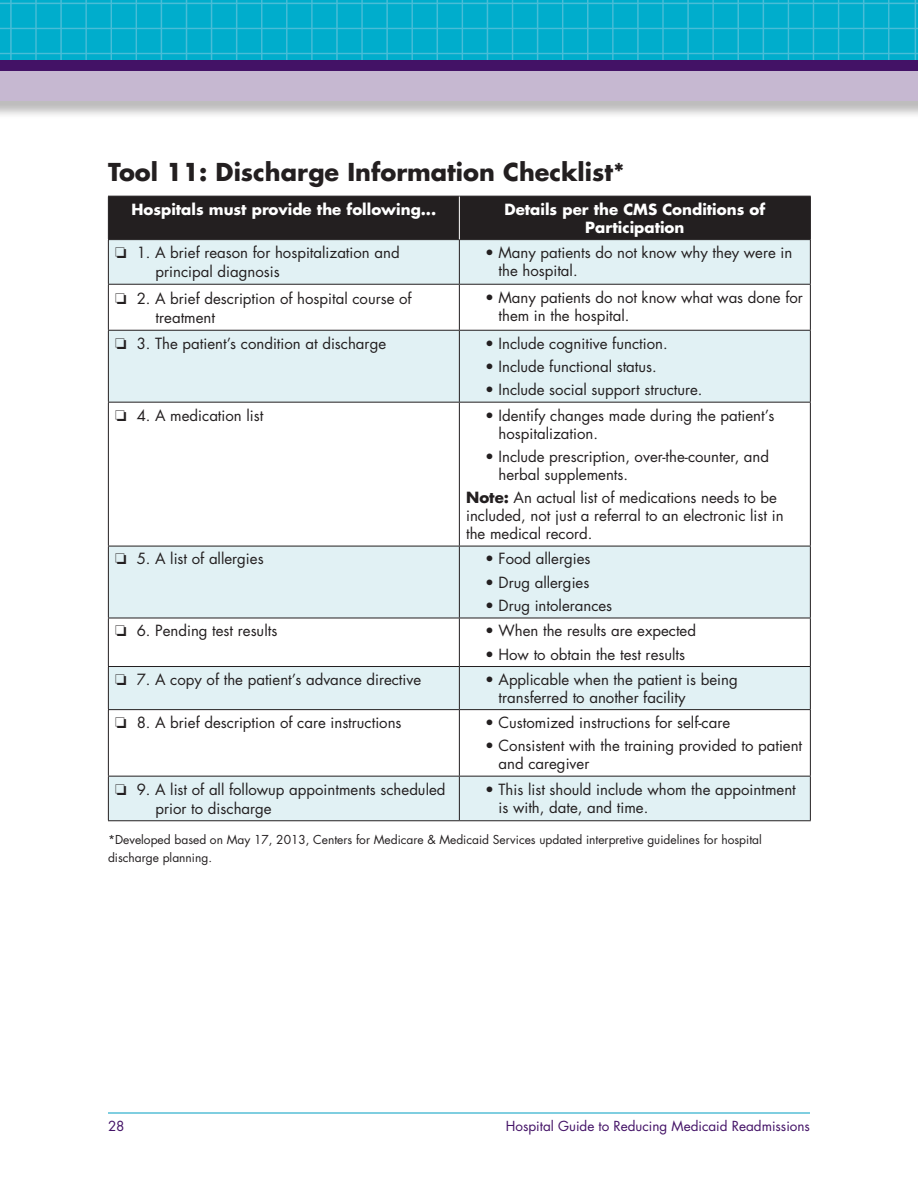
<style>
.page{position:relative;width:918px;height:1188px;background:#fff}
.page>*{position:absolute;margin:0;border:0;box-sizing:border-box;transform-origin:0 0}
.Head_level_2{font:700 24px "Futura";color:#231f20}
.Chart_text{font:15px/18px "Futura";color:#231f20}
.Chart_text-2{font:700 15px/18px "Futura";color:#fff;text-align:center}
.t1{font:13.5px "Futura";color:#431266}
.Chart_text-3{font:12px/18px "Futura";color:#231f20}
.s1{font-weight:700}
</style>
<div class="page">
<hr style="left:108px;top:1113px;width:702px;height:1px;background:#009fc3">
<img style="left:0;top:0;width:910px;height:60px">
<svg style="left:910px;top:0;width:8px;height:60px"></svg>
<svg style="left:0;top:100px;width:918px;height:15px;background:#cfcdcf"></svg>
<div style="left:0;top:70px;width:918px;height:30px;background:#c6b8d1"></div>
<div style="left:0;top:60px;width:918px;height:11px;background:#431266"></div>
<div style="left:109px;top:197px;width:701px;height:42px;background:#231f20"></div>
<svg style="left:109px;top:240px;width:701px;height:580px"></svg>
<hr style="left:108px;top:240px;width:1px;height:44px;background:#231f20">
<hr style="left:459px;top:240px;width:1px;height:44px;background:#231f20">
<hr style="left:810px;top:240px;width:1px;height:44px;background:#231f20">
<hr style="left:108px;top:284px;width:351px;height:1px;background:#231f20">
<hr style="left:108px;top:285px;width:1px;height:45px;background:#231f20">
<hr style="left:459px;top:284px;width:352px;height:1px;background:#231f20">
<hr style="left:459px;top:285px;width:1px;height:45px;background:#231f20">
<hr style="left:810px;top:285px;width:1px;height:45px;background:#231f20">
<hr style="left:108px;top:330px;width:351px;height:1px;background:#231f20">
<hr style="left:108px;top:331px;width:1px;height:71px;background:#231f20">
<hr style="left:459px;top:330px;width:352px;height:1px;background:#231f20">
<hr style="left:459px;top:331px;width:1px;height:71px;background:#231f20">
<hr style="left:810px;top:331px;width:1px;height:71px;background:#231f20">
<hr style="left:108px;top:402px;width:351px;height:1px;background:#231f20">
<hr style="left:108px;top:403px;width:1px;height:143px;background:#231f20">
<hr style="left:459px;top:402px;width:352px;height:1px;background:#231f20">
<hr style="left:459px;top:403px;width:1px;height:143px;background:#231f20">
<hr style="left:810px;top:403px;width:1px;height:143px;background:#231f20">
<hr style="left:108px;top:546px;width:351px;height:1px;background:#231f20">
<hr style="left:108px;top:546px;width:1px;height:72px;background:#231f20">
<hr style="left:459px;top:546px;width:352px;height:1px;background:#231f20">
<hr style="left:459px;top:546px;width:1px;height:72px;background:#231f20">
<hr style="left:810px;top:546px;width:1px;height:72px;background:#231f20">
<hr style="left:108px;top:618px;width:351px;height:1px;background:#231f20">
<hr style="left:108px;top:618px;width:1px;height:48px;background:#231f20">
<hr style="left:459px;top:618px;width:352px;height:1px;background:#231f20">
<hr style="left:459px;top:618px;width:1px;height:48px;background:#231f20">
<hr style="left:810px;top:618px;width:1px;height:48px;background:#231f20">
<hr style="left:108px;top:666px;width:351px;height:1px;background:#231f20">
<hr style="left:108px;top:667px;width:1px;height:42px;background:#231f20">
<hr style="left:459px;top:666px;width:352px;height:1px;background:#231f20">
<hr style="left:459px;top:667px;width:1px;height:42px;background:#231f20">
<hr style="left:810px;top:667px;width:1px;height:42px;background:#231f20">
<hr style="left:108px;top:709px;width:351px;height:1px;background:#231f20">
<hr style="left:108px;top:710px;width:1px;height:66px;background:#231f20">
<hr style="left:459px;top:709px;width:352px;height:1px;background:#231f20">
<hr style="left:459px;top:710px;width:1px;height:66px;background:#231f20">
<hr style="left:810px;top:710px;width:1px;height:66px;background:#231f20">
<hr style="left:108px;top:776px;width:351px;height:1px;background:#231f20">
<hr style="left:108px;top:777px;width:1px;height:43px;background:#231f20">
<hr style="left:459px;top:776px;width:352px;height:1px;background:#231f20">
<hr style="left:459px;top:777px;width:1px;height:43px;background:#231f20">
<hr style="left:810px;top:777px;width:1px;height:43px;background:#231f20">
<hr style="left:108px;top:820px;width:351px;height:1px;background:#231f20">
<hr style="left:459px;top:820px;width:352px;height:1px;background:#231f20">
<hr style="left:108px;top:196px;width:351px;height:1px;background:#231f20">
<hr style="left:108px;top:197px;width:1px;height:42px;background:#231f20">
<hr style="left:459px;top:196px;width:352px;height:1px;background:#231f20">
<hr style="left:810px;top:197px;width:1px;height:42px;background:#231f20">
<hr style="left:108px;top:239px;width:351px;height:1px;background:#231f20">
<hr style="left:459px;top:239px;width:352px;height:1px;background:#231f20">
<hr style="left:459px;top:197px;width:1px;height:42px;background:#fff">
<p class="Head_level_2" style="left:108px;top:156px;width:518px">Tool 11: Discharge Information Checklist*</p>
<p class="Chart_text-2" style="left:131px;top:200px;width:306px">Hospitals must provide the following...</p>
<p class="Chart_text-2" style="left:504px;top:200px;width:262px">Details per the CMS Conditions of<br>Participation</p>
<p class="Chart_text" style="left:156px;top:243px;width:246px;line-height:19.5px;text-indent:-40px">❏ 1. A brief reason for hospitalization and principal diagnosis</p>
<p class="Chart_text" style="left:499px;top:244px;width:295px;text-indent:-14px">• Many patients do not know why they were in the hospital.</p>
<p class="Chart_text" style="left:156px;top:289px;width:258px;line-height:19.5px;text-indent:-40px">❏ 2. A brief description of hospital course of treatment</p>
<p class="Chart_text" style="left:499px;top:288px;width:306px;text-indent:-14px">• Many patients do not know what was done for them in the hospital.</p>
<p class="Chart_text" style="left:115px;top:334px;width:273px">❏ 3. The patient’s condition at discharge</p>
<p class="Chart_text" style="left:485px;top:334px;width:184px">• Include cognitive function.</p>
<p class="Chart_text" style="left:485px;top:358px;width:173px">• Include functional status.</p>
<p class="Chart_text" style="left:485px;top:381px;width:219px">• Include social support structure.</p>
<p class="Chart_text" style="left:115px;top:406px;width:150px">❏ 4. A medication list</p>
<p class="Chart_text" style="left:499px;top:406px;width:277px;text-indent:-14px">• Identify changes made during the patient’s hospitalization.</p>
<p class="Chart_text" style="left:499px;top:448px;width:272px;text-indent:-14px">• Include prescription, over-the-counter, and herbal supplements.</p>
<p class="Chart_text" style="left:466px;top:489px;width:319px"><span class="s1">Note:</span> An actual list of medications needs to be included, not just a referral to an electronic list in the medical record.</p>
<p class="Chart_text" style="left:115px;top:550px;width:150px">❏ 5. A list of allergies</p>
<p class="Chart_text" style="left:485px;top:550px;width:107px">• Food allergies</p>
<p class="Chart_text" style="left:485px;top:573px;width:106px">• Drug allergies</p>
<p class="Chart_text" style="left:485px;top:597px;width:129px">• Drug intolerances</p>
<p class="Chart_text" style="left:115px;top:622px;width:164px">❏ 6. Pending test results</p>
<p class="Chart_text" style="left:485px;top:622px;width:213px">• When the results are expected</p>
<p class="Chart_text" style="left:485px;top:645px;width:202px">• How to obtain the test results</p>
<p class="Chart_text" style="left:115px;top:671px;width:308px">❏ 7. A copy of the patient’s advance directive</p>
<p class="Chart_text" style="left:499px;top:671px;width:241px;text-indent:-14px">• Applicable when the patient is being transferred to another facility</p>
<p class="Chart_text" style="left:115px;top:714px;width:288px">❏ 8. A brief description of care instructions</p>
<p class="Chart_text" style="left:485px;top:714px;width:247px">• Customized instructions for self-care</p>
<p class="Chart_text" style="left:499px;top:737px;width:305px;text-indent:-14px">• Consistent with the training provided to patient and caregiver</p>
<p class="Chart_text" style="left:156px;top:779px;width:291px;line-height:19.5px;text-indent:-40px">❏ 9. A list of all followup appointments scheduled prior to discharge</p>
<p class="Chart_text" style="left:499px;top:780px;width:299px;text-indent:-14px">• This list should include whom the appointment is with, date, and time.</p>
<p class="Chart_text-3" style="left:108px;top:830px;width:655px">*Developed based on May 17, 2013, Centers for Medicare &amp; Medicaid Services updated interpretive guidelines for hospital discharge planning.</p>
<p class="t1" style="left:108px;top:1117px;width:18px">28</p>
<p class="t1" style="left:506px;top:1117px;width:306px">Hospital Guide to Reducing Medicaid Readmissions</p>
</div>
